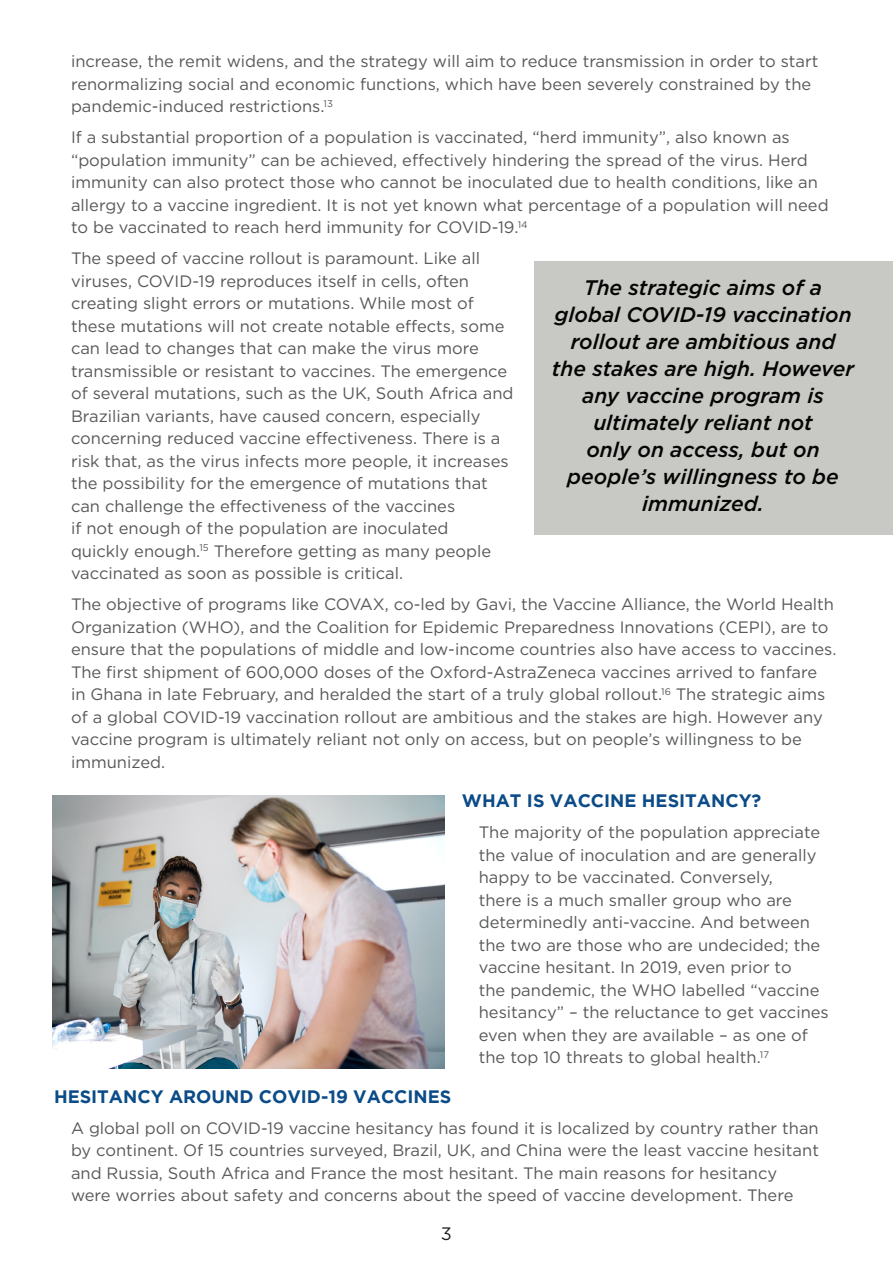
<style>
.page{position:relative;width:893px;height:1263px;background:#fff}
.page>*{position:absolute;margin:0;border:0;box-sizing:border-box;transform-origin:0 0}
.t1{font:italic 500 21px/27px "Gotham";color:#040503;text-align:center}
.t2{font:700 18px "Gotham";color:#0b4b87}
.t3{font:18px "Gotham";color:#231f20}
.t4{font:16.5px/22.5px "Gotham";color:#57585a}
</style>
<div class="page">
<img style="left:52px;top:795px;width:393px;height:274px">
<div style="left:534px;top:261px;width:359px;height:274px;background:#c8c8c5"></div>
<p class="t4" style="left:71px;top:50px;width:749px">increase, the remit widens, and the strategy will aim to reduce transmission in order to start renormalizing social and economic functions, which have been severely constrained by the pandemic-induced restrictions.<sup>13</sup></p>
<p class="t4" style="left:71px;top:126px;width:759px">If a substantial proportion of a population is vaccinated, “herd immunity”, also known as “population immunity” can be achieved, effectively hindering the spread of the virus. Herd immunity can also protect those who cannot be inoculated due to health conditions, like an allergy to a vaccine ingredient. It is not yet known what percentage of a population will need to be vaccinated to reach herd immunity for COVID-19.<sup>14</sup></p>
<p class="t4" style="left:71px;top:247px;width:444px">The speed of vaccine rollout is paramount. Like all viruses, COVID-19 reproduces itself in cells, often creating slight errors or mutations. While most of these mutations will not create notable effects, some can lead to changes that can make the virus more transmissible or resistant to vaccines. The emergence of several mutations, such as the UK, South Africa and Brazilian variants, have caused concern, especially concerning reduced vaccine effectiveness. There is a risk that, as the virus infects more people, it increases the possibility for the emergence of mutations that can challenge the effectiveness of the vaccines<br>if not enough of the population are inoculated<br>quickly enough.<sup>15</sup> Therefore getting as many people vaccinated as soon as possible is critical.</p>
<p class="t4" style="left:71px;top:593px;width:767px">The objective of programs like COVAX, co-led by Gavi, the Vaccine Alliance, the World Health Organization (WHO), and the Coalition for Epidemic Preparedness Innovations (CEPI), are to ensure that the populations of middle and low-income countries also have access to vaccines.<br>The first shipment of 600,000 doses of the Oxford-AstraZeneca vaccines arrived to fanfare<br>in Ghana in late February, and heralded the start of a truly global rollout.<sup>16</sup> The strategic aims of a global COVID-19 vaccination rollout are ambitious and the stakes are high. However any vaccine program is ultimately reliant not only on access, but on people’s willingness to be immunized.</p>
<p class="t2" style="left:462px;top:790px;width:301px">WHAT IS VACCINE HESITANCY?</p>
<p class="t4" style="left:479px;top:821px;width:352px">The majority of the population appreciate the value of inoculation and are generally happy to be vaccinated. Conversely,<br>there is a much smaller group who are determinedly anti-vaccine. And between the two are those who are undecided; the vaccine hesitant. In 2019, even prior to<br>the pandemic, the WHO labelled “vaccine hesitancy” – the reluctance to get vaccines even when they are available – as one of the top 10 threats to global health.<sup>17</sup></p>
<p class="t2" style="left:54px;top:1086px;width:399px">HESITANCY AROUND COVID-19 VACCINES</p>
<p class="t4" style="left:71px;top:1116px;width:749px">A global poll on COVID-19 vaccine hesitancy has found it is localized by country rather than by continent. Of 15 countries surveyed, Brazil, UK, and China were the least vaccine hesitant and Russia, South Africa and France the most hesitant. The main reasons for hesitancy were worries about safety and concerns about the speed of vaccine development. There</p>
<p class="t1" style="left:552px;top:274px;width:304px">The strategic aims of a global COVID-19 vaccination rollout are ambitious and the stakes are high. However any vaccine program is ultimately reliant not<br>only on access, but on people’s willingness to be immunized.</p>
<p class="t3" style="left:441px;top:1222px;width:13px">3</p>
</div>
